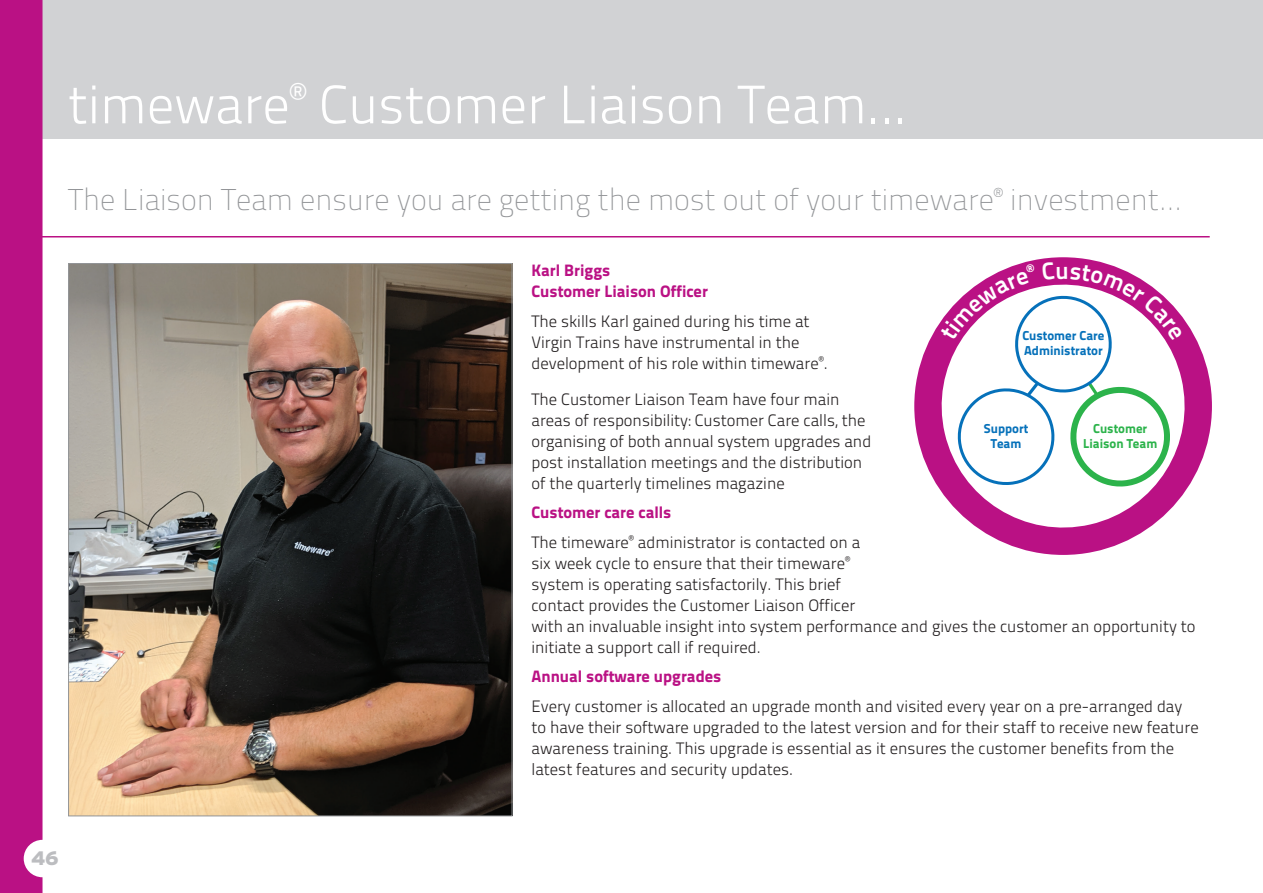
<style>
.page{position:relative;width:1263px;height:893px;background:#fff}
.page>*{position:absolute;margin:0;border:0;box-sizing:border-box;transform-origin:0 0}
.t1{font:54px "Titillium Text 22 L 250 wt";color:#fff}
.t2{font:30px "Titillium Text 22 L 1 wt";color:#939598}
.t3{font:19.5px "I513 Interstate Black";color:#bcbdc0}
.t4{font:16.5px/21px "Titillium Text 22 L 250 wt";color:#231f20}
.t5{font:16.5px/21px "Titillium Text 22 L 999 wt";color:#ba1184}
.t6{font:12.9px/14.9px "Titillium Text 22 L 999 wt";color:#0671ba;text-align:center}
.t7{font:12.9px/14.9px "Titillium Text 22 L 999 wt";color:#2cb34b;text-align:center}
</style>
<div class="page">
<div style="left:43px;top:0;width:1220px;height:138px;background:#d1d2d4"></div>
<div style="left:0;top:0;width:43px;height:893px;background:#ba1184"></div>
<hr style="left:15px;top:236px;width:1195px;height:1px;background:#ba1184">
<img style="left:70px;top:265px;width:440px;height:549px">
<div style="left:914px;top:257px;width:298px;height:298px;background:#ba1184;border-radius:50%"></div>
<svg style="left:930px;top:318px;width:266px;height:221px"></svg>
<svg style="left:940px;top:262px;width:243px;height:228px"></svg>
<h1 class="t1" style="left:68px;top:65px;width:841px">timeware<sup>®</sup> Customer Liaison Team...</h1>
<h2 class="t2" style="left:68px;top:178px;width:1115px">The Liaison Team ensure you are getting the most out of your timeware<sup>®</sup> investment…</h2>
<p class="t5" style="left:531px;top:259px;width:178px">Karl Briggs<br>Customer Liaison Officer</p>
<p class="t4" style="left:531px;top:309px;width:298px">The skills Karl gained during his time at<br>Virgin Trains have instrumental in the development of his role within timeware<sup>®</sup>.</p>
<p class="t6" style="left:1022px;top:327px;width:84px;text-align:left">Customer Care<br>Administrator</p>
<p class="t4" style="left:531px;top:388px;width:341px">The Customer Liaison Team have four main areas of responsibility: Customer Care calls, the organising of both annual system upgrades and post installation meetings and the distribution of the quarterly timelines magazine</p>
<p class="t5" style="left:531px;top:501px;width:141px">Customer care calls</p>
<p class="t4" style="left:531px;top:531px;width:666px">The timeware<sup>®</sup> administrator is contacted on a<br>six week cycle to ensure that their timeware<sup>®<br></sup>system is operating satisfactorily. This brief<br>contact provides the Customer Liaison Officer<br>with an invaluable insight into system performance and gives the customer an opportunity to initiate a support call if required.</p>
<p class="t5" style="left:531px;top:665px;width:191px">Annual software upgrades</p>
<p class="t4" style="left:531px;top:695px;width:669px">Every customer is allocated an upgrade month and visited every year on a pre-arranged day to have their software upgraded to the latest version and for their staff to receive new feature awareness training. This upgrade is essential as it ensures the customer benefits from the latest features and security updates.</p>
<p class="t7" style="left:1083px;top:420px;width:76px">Customer<br>Liaison Team</p>
<p class="t6" style="left:984px;top:420px;width:46px">Support<br>Team</p>
<p class="t3" style="left:32px;top:847px;width:29px">46</p>
</div>
